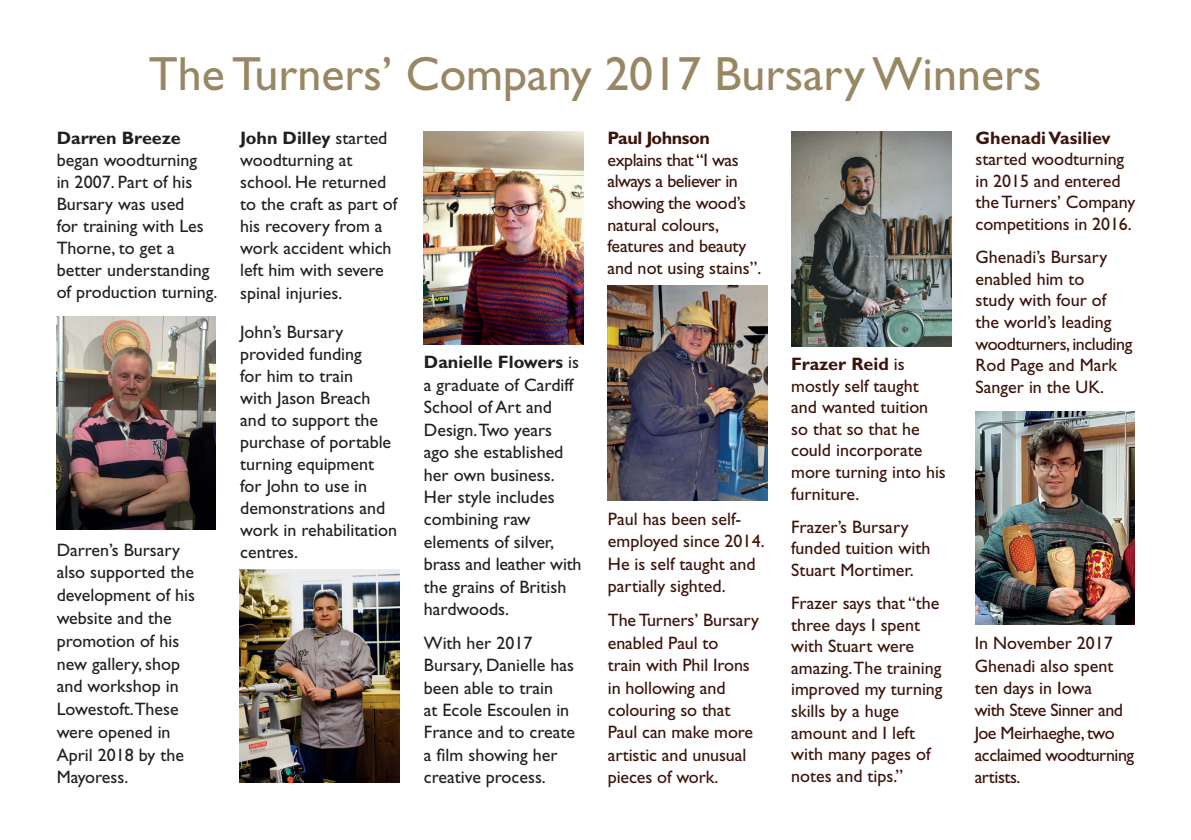
<style>
.page{position:relative;width:1191px;height:840px;background:#fff}
.page>*{position:absolute;margin:0;border:0;box-sizing:border-box;transform-origin:0 0}
.t1{font:48px "Gill Sans Std";color:#988762}
.t2{font:18px/22px "Gill Sans Std";color:#231f20}
.t3{font:18px/21.6px "Gill Sans Std";color:#3b130a}
.t4{font:18px/22.2px "Gill Sans Std";letter-spacing:-.025em;color:#3b130a}
.t5{font:700 18px "Gill Sans Std";letter-spacing:-.015em;color:#3b130a}
.t6{font:700 18px "Gill Sans Std";color:#231f20}
.s1{font-weight:700}
</style>
<div class="page">
<img style="left:424px;top:131px;width:159px;height:213px">
<img style="left:240px;top:569px;width:159px;height:213px">
<img style="left:792px;top:131px;width:159px;height:215px">
<img style="left:607px;top:286px;width:160px;height:214px">
<img style="left:975px;top:411px;width:159px;height:213px">
<img style="left:56px;top:316px;width:160px;height:213px">
<h1 class="t1" style="left:149px;top:46px;width:894px">The Turners’ Company 2017 Bursary Winners</h1>
<p class="t6" style="left:57px;top:127px;width:126px">Darren Breeze</p>
<p class="t2" style="left:57px;top:148px;width:162px">began woodturning<br>in 2007. Part of his<br>Bursary was used<br>for training with Les<br>Thorne, to get a better understanding of production turning.</p>
<p class="t2" style="left:57px;top:538px;width:140px;line-height:22.8px">Darren’s Bursary also supported the development of his website and the promotion of his new gallery, shop and workshop in<br>Lowestoft.These were opened in<br>April 2018 by the<br>Mayoress.</p>
<p class="t2" style="left:240px;top:127px;width:158px"><span class="s1">John Dilley</span> started woodturning at school. He returned to the craft as part of his recovery from a work accident which left him with severe spinal injuries.</p>
<p class="t2" style="left:240px;top:320px;width:158px">John’s Bursary provided funding<br>for him to train<br>with Jason Breach and to support the purchase of portable turning equipment for John to use in demonstrations and work in rehabilitation centres.</p>
<p class="t2" style="left:424px;top:351px;width:159px"><span class="s1">Danielle Flowers</span> is a graduate of Cardiff<br>School of Art and<br>Design.Two years ago she established her own business.<br>Her style includes combining raw elements of silver, brass and leather with the grains of British hardwoods.</p>
<p class="t2" style="left:424px;top:631px;width:153px">With her 2017<br>Bursary, Danielle has been able to train<br>at Ecole Escoulen in<br>France and to create a film showing her creative process.</p>
<p class="t5" style="left:607px;top:127px;width:104px">Paul Johnson</p>
<p class="t3" style="left:607px;top:149px;width:155px">explains that “I was always a believer in showing the wood’s natural colours, features and beauty and not using stains”.</p>
<p class="t3" style="left:608px;top:507px;width:158px;line-height:22.4px">Paul has been self&shy;employed since 2014.<br>He is self taught and partially sighted.</p>
<p class="t3" style="left:608px;top:608px;width:153px;line-height:22.4px">The Turners’ Bursary enabled Paul to<br>train with Phil Irons in hollowing and colouring so that<br>Paul can make more artistic and unusual pieces of work.</p>
<p class="t3" style="left:791px;top:353px;width:156px"><span class="s1">Frazer Reid</span> is mostly self taught and wanted tuition so that so that he could incorporate more turning into his furniture.</p>
<p class="t3" style="left:791px;top:515px;width:141px">Frazer’s Bursary funded tuition with<br>Stuart Mortimer.</p>
<p class="t3" style="left:791px;top:592px;width:153px">Frazer says that “the three days I spent with Stuart were amazing.The training improved my turning skills by a huge amount and I left with many pages of notes and tips.”</p>
<p class="t5" style="left:975px;top:127px;width:137px">Ghenadi Vasiliev</p>
<p class="t3" style="left:975px;top:148px;width:161px">started woodturning in 2015 and entered the Turners’ Company competitions in 2016.</p>
<p class="t3" style="left:975px;top:246px;width:158px">Ghenadi’s Bursary enabled him to<br>study with four of the world’s leading woodturners, including<br>Rod Page and Mark<br>Sanger in the UK.</p>
<p class="t4" style="left:974px;top:632px;width:161px">In November 2017<br>Ghenadi also spent ten days in Iowa<br>with Steve Sinner and<br>Joe Meirhaeghe, two acclaimed woodturning artists.</p>
</div>
